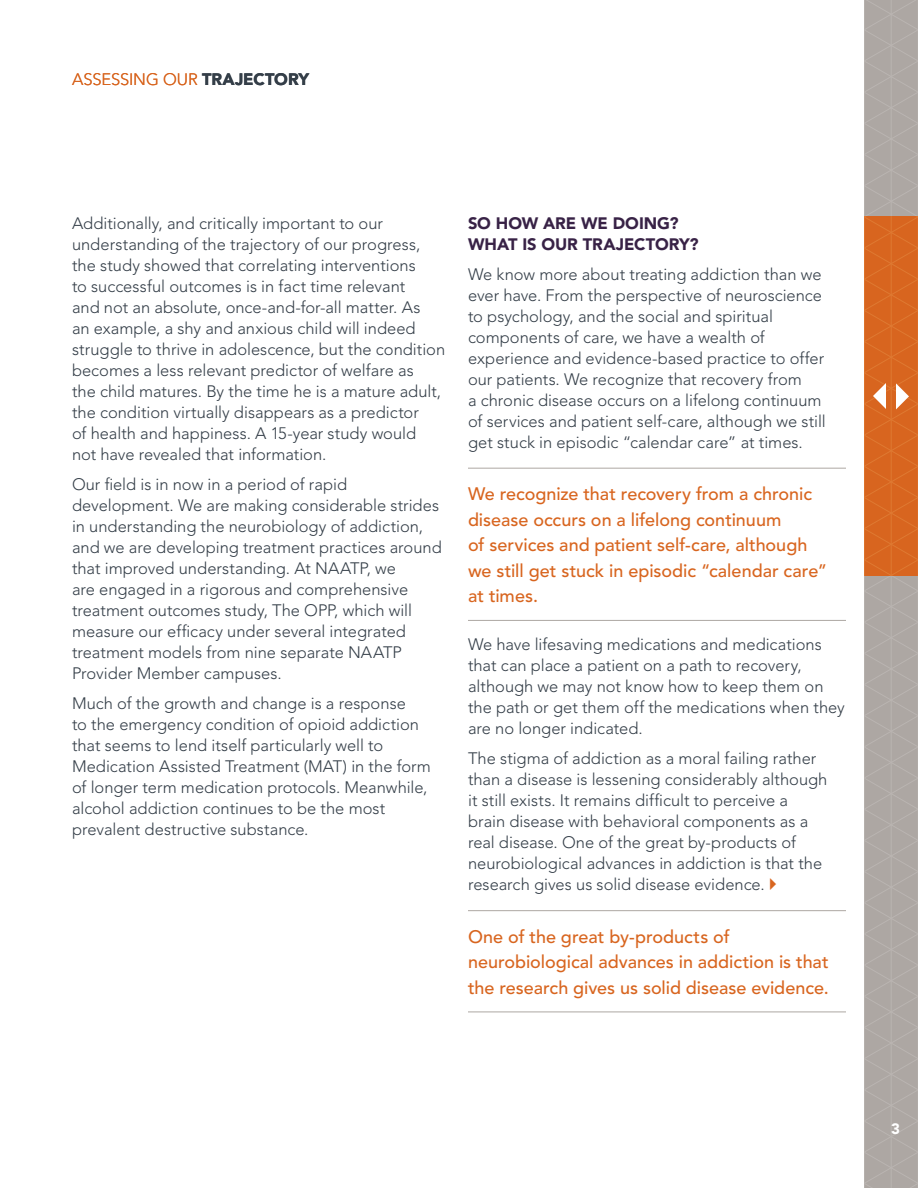
<style>
.page{position:relative;width:918px;height:1188px;background:#fff}
.page>*{position:absolute;margin:0;border:0;box-sizing:border-box;transform-origin:0 0}
.t1{font:500 18px/25.5px "Avenir";color:#d8651f}
.t2{font:300 16.5px/21px "Avenir";color:#343e48}
.t3{font:900 16.5px/21px "Avenir";color:#382246}
.t4{font:300 16.5px "Avenir";letter-spacing:-.005em;color:#d8651f}
.t5{font:900 15px "Avenir";color:#fff}
.s1{font-weight:900;color:#343e48}
</style>
<div class="page">
<hr style="left:468px;top:468px;width:378px;height:1px;background:#ada7a3">
<hr style="left:468px;top:620px;width:378px;height:1px;background:#ada7a3">
<hr style="left:468px;top:910px;width:378px;height:1px;background:#ada7a3">
<hr style="left:468px;top:1012px;width:378px;height:1px;background:#ada7a3">
<svg style="left:864px;top:0;width:54px;height:1188px;background:#bb957d"></svg>
<p class="t4" style="left:72px;top:69px;width:239px">ASSESSING OUR <span class="s1">TRAJECTORY</span></p>
<p class="t2" style="left:72px;top:212px;width:375px">Additionally, and critically important to our understanding of the trajectory of our progress, the study showed that correlating interventions<br>to successful outcomes is in fact time relevant<br>and not an absolute, once-and-for-all matter. As<br>an example, a shy and anxious child will indeed struggle to thrive in adolescence, but the condition becomes a less relevant predictor of welfare as<br>the child matures. By the time he is a mature adult, the condition virtually disappears as a predictor<br>of health and happiness. A 15-year study would<br>not have revealed that information.</p>
<p class="t2" style="left:72px;top:473px;width:371px">Our field is in now in a period of rapid development. We are making considerable strides in understanding the neurobiology of addiction, and we are developing treatment practices around that improved understanding. At NAATP, we<br>are engaged in a rigorous and comprehensive treatment outcomes study, The OPP, which will measure our efficacy under several integrated treatment models from nine separate NAATP Provider Member campuses.</p>
<p class="t2" style="left:72px;top:692px;width:360px">Much of the growth and change is a response<br>to the emergency condition of opioid addiction that seems to lend itself particularly well to Medication Assisted Treatment (MAT) in the form of longer term medication protocols. Meanwhile, alcohol addiction continues to be the most prevalent destructive substance.</p>
<p class="t3" style="left:468px;top:212px;width:232px">SO HOW ARE WE DOING?<br>WHAT IS OUR TRAJECTORY?</p>
<p class="t2" style="left:468px;top:263px;width:359px">We know more about treating addiction than we ever have. From the perspective of neuroscience to psychology, and the social and spiritual components of care, we have a wealth of experience and evidence-based practice to offer our patients. We recognize that recovery from<br>a chronic disease occurs on a lifelong continuum of services and patient self-care, although we still get stuck in episodic “calendar care” at times.</p>
<p class="t1" style="left:468px;top:482px;width:361px">We recognize that recovery from a chronic disease occurs on a lifelong continuum<br>of services and patient self-care, although we still get stuck in episodic “calendar care” at times.</p>
<p class="t2" style="left:468px;top:634px;width:378px">We have lifesaving medications and medications that can place a patient on a path to recovery, although we may not know how to keep them on the path or get them off the medications when they are no longer indicated.</p>
<p class="t2" style="left:468px;top:748px;width:361px">The stigma of addiction as a moral failing rather than a disease is lessening considerably although it still exists. It remains difficult to perceive a brain disease with behavioral components as a real disease. One of the great by-products of neurobiological advances in addiction is that the research gives us solid disease evidence.</p>
<p class="t1" style="left:468px;top:924px;width:362px">One of the great by-products of neurobiological advances in addiction is that the research gives us solid disease evidence.</p>
<p class="t5" style="left:891px;top:1120px;width:10px">3</p>
</div>
